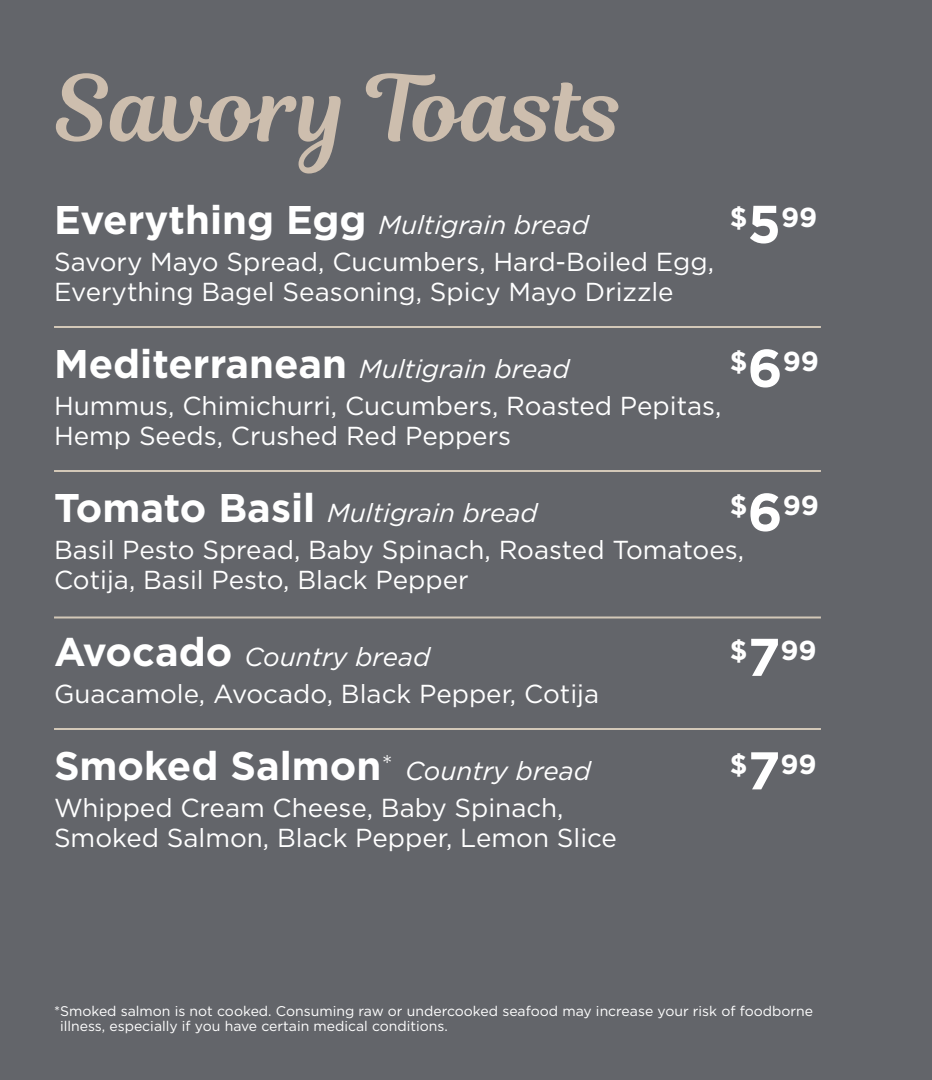
<style>
.page{position:relative;width:932px;height:1080px;background:#63656a}
.page>*{position:absolute;margin:0;border:0;box-sizing:border-box;transform-origin:0 0}
.t1{font:91.15px "Magnolia Script";color:#cdbeae}
.t2{font:700 40px "Gotham";color:#fff}
.t3{font:700 27.4px "Gotham";color:#fff}
.t4{font:26px/36px "Gotham";color:#fff}
.t5{font:14px/15px "Gotham";color:#fff}
.s1{font-weight:700;font-size:40px}
.s2{font-style:italic}
.s3{font-size:53px}
.s4{font-weight:300;font-size:27px}
.s5{font-weight:400;font-style:italic;font-size:26px}
</style>
<div class="page">
<hr style="left:54px;top:326px;width:766px;height:2px;background:#d3c8b8">
<hr style="left:54px;top:470px;width:766px;height:2px;background:#d3c8b8">
<hr style="left:54px;top:616px;width:766px;height:2px;background:#d3c8b8">
<hr style="left:54px;top:728px;width:766px;height:2px;background:#d3c8b8">
<h1 class="t1" style="left:54px;top:43px;width:572px">Savory Toasts</h1>
<p class="t4" style="left:54px;top:207px;width:661px"><span class="s1">Everything Egg</span> <span class="s2">Multigrain bread<br></span>Savory Mayo Spread, Cucumbers, Hard-Boiled Egg,</p>
<p class="t4" style="left:54px;top:273px;width:621px">Everything Bagel Seasoning, Spicy Mayo Drizzle</p>
<p class="t3" style="left:730px;top:199px;width:89px">$<span class="s3">5</span>99</p>
<p class="t4" style="left:54px;top:351px;width:669px"><span class="s1">Mediterranean</span> <span class="s2">Multigrain bread<br></span>Hummus, Chimichurri, Cucumbers, Roasted Pepitas,</p>
<p class="t4" style="left:54px;top:417px;width:458px">Hemp Seeds, Crushed Red Peppers</p>
<p class="t3" style="left:730px;top:343px;width:91px">$<span class="s3">6</span>99</p>
<p class="t3" style="left:730px;top:487px;width:91px">$<span class="s3">6</span>99</p>
<p class="t4" style="left:54px;top:495px;width:691px"><span class="s1">Tomato Basil</span> <span class="s2">Multigrain bread<br></span>Basil Pesto Spread, Baby Spinach, Roasted Tomatoes,</p>
<p class="t4" style="left:54px;top:561px;width:416px">Cotija, Basil Pesto, Black Pepper</p>
<p class="t4" style="left:54px;top:639px;width:546px"><span class="s1">Avocado</span> <span class="s2">Country bread<br></span>Guacamole, Avocado, Black Pepper, Cotija</p>
<h2 class="t2" style="left:54px;top:740px;width:538px">Smoked Salmon<span class="s4">*</span> <span class="s5">Country bread</span></h2>
<p class="t4" style="left:54px;top:792px;width:564px;line-height:30px">Whipped Cream Cheese, Baby Spinach,<br>Smoked Salmon, Black Pepper, Lemon Slice</p>
<p class="t3" style="left:730px;top:632px;width:88px">$<span class="s3">7</span>99</p>
<p class="t3" style="left:730px;top:746px;width:88px">$<span class="s3">7</span>99</p>
<p class="t5" style="left:60px;top:1003px;width:754px;text-indent:-6px">*Smoked salmon is not cooked. Consuming raw or undercooked seafood may increase your risk of foodborne illness, especially if you have certain medical conditions.</p>
</div>
